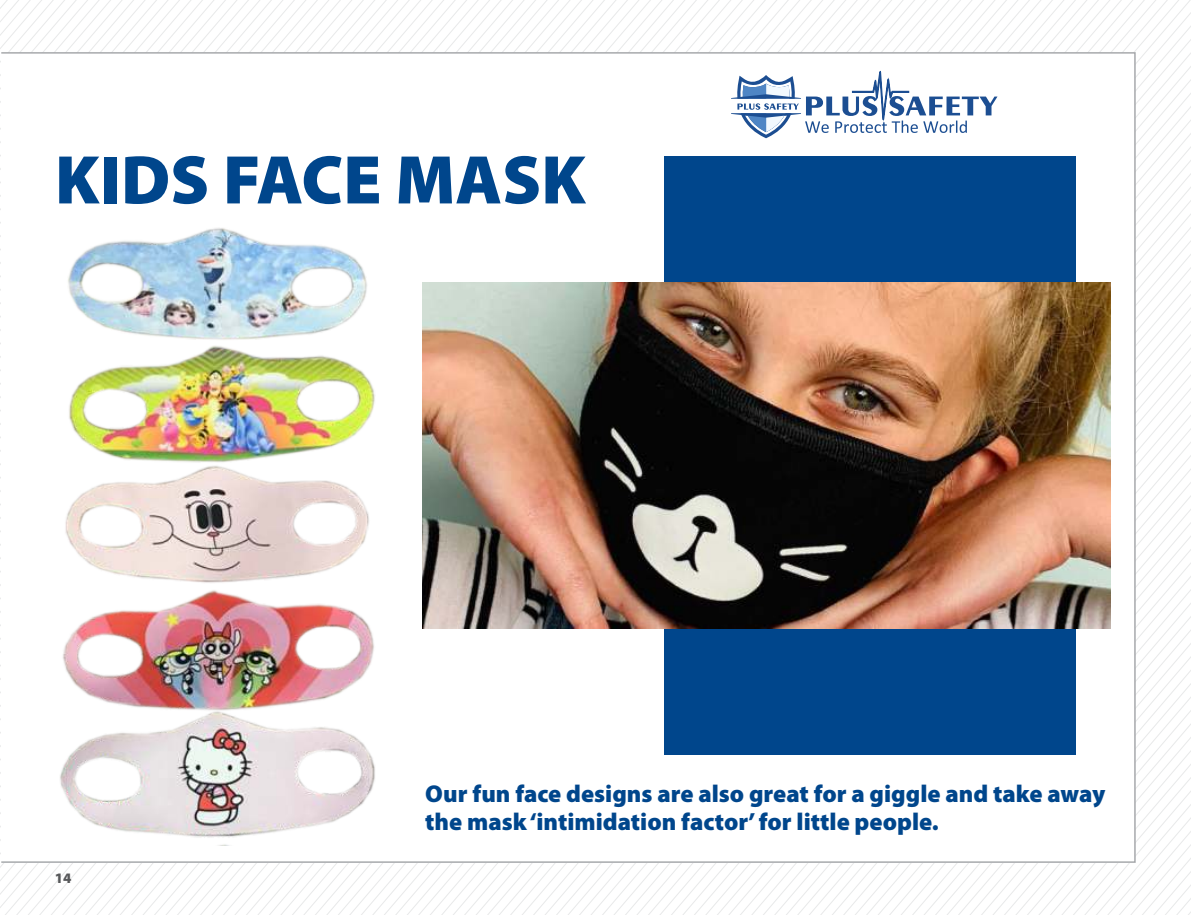
<style>
.page{position:relative;width:1191px;height:915px;background:#fff}
.page>*{position:absolute;margin:0;border:0;box-sizing:border-box;transform-origin:0 0}
.t1{font:900 69.45px "Myriad Pro";color:#00468c}
.t2{font:900 24.45px/28.2px "Myriad Pro";color:#00468c}
.t3{font:900 14.55px "Myriad Pro";color:#58595b}
</style>
<div class="page">
<svg style="left:991px;top:682px;width:200px;height:232px"></svg>
<svg style="left:1003px;top:695px;width:188px;height:219px"></svg>
<svg style="left:0;top:0;width:192px;height:224px"></svg>
<div style="left:1px;top:53px;width:1134px;height:808px;background:#fff"></div>
<div style="left:664px;top:156px;width:412px;height:598px;background:#00468c"></div>
<img style="left:422px;top:282px;width:688px;height:346px">
<img style="left:60px;top:228px;width:315px;height:610px">
<svg style="left:731px;top:70px;width:266px;height:68px"></svg>
<h1 class="t1" style="left:55px;top:151px;width:532px">KIDS FACE MASK</h1>
<p class="t3" style="left:55px;top:872px;width:18px">14</p>
<p class="t2" style="left:425px;top:781px;width:681px">Our fun face designs are also great for a giggle and take away the mask ‘intimidation factor’ for little people.</p>
</div>
